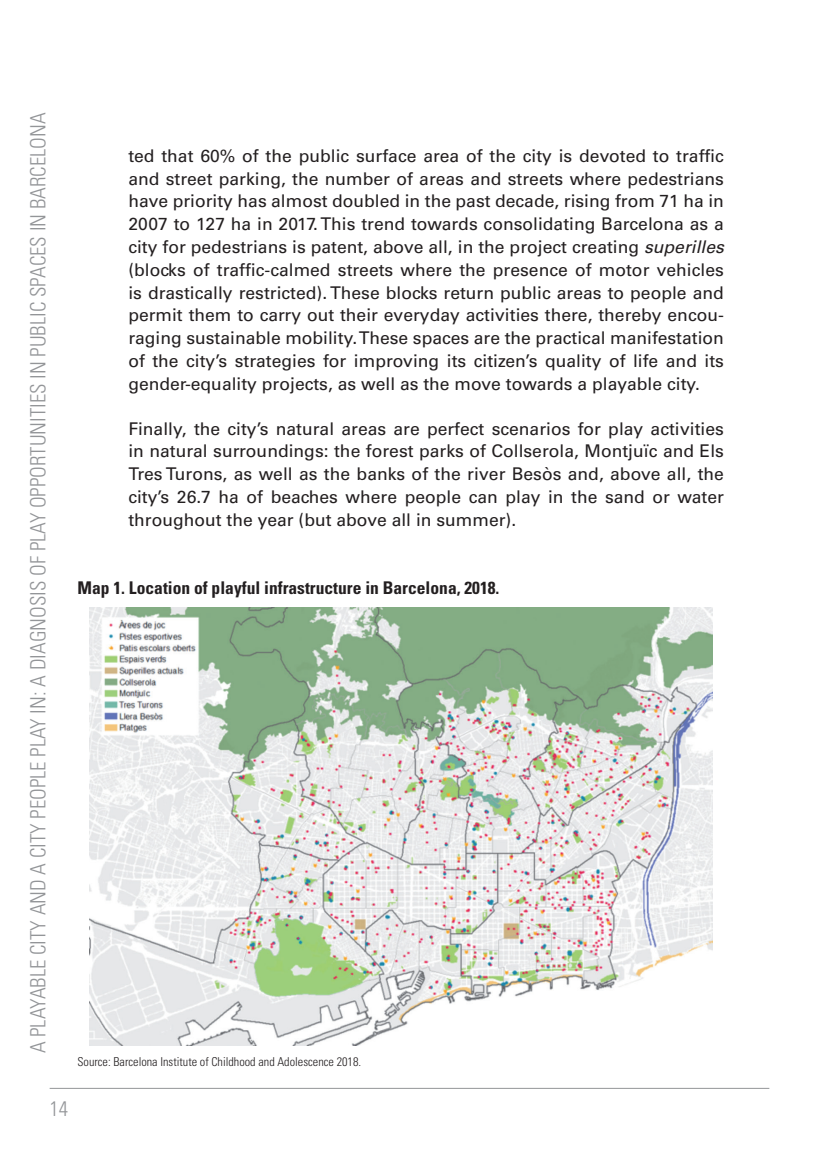
<style>
.page{position:relative;width:819px;height:1166px;background:#fff}
.page>*{position:absolute;margin:0;border:0;box-sizing:border-box;transform-origin:0 0}
.t1{font:300 condensed 21px "Univers";color:#939598}
.t2{font:17.5px/22.8px "Univers";color:#231f20;text-align:justify}
.t3{font:700 condensed 17.5px "Univers";color:#231f20}
.t4{font:300 condensed 12.25px "Univers";color:#231f20}
.s1{font-style:italic}
</style>
<div class="page">
<hr style="left:50px;top:1088px;width:719px;height:1px;background:#939598">
<img style="left:89px;top:608px;width:623px;height:438px">
<p class="t1" style="left:25px;top:1053px;width:942px;rotate:-90deg">A PLAYABLE CITY AND A CITY PEOPLE PLAY IN: A DIAGNOSIS OF PLAY OPPORTUNITIES IN PUBLIC SPACES IN BARCELONA</p>
<p class="t2" style="left:128px;top:144px;width:597px">ted that 60% of the public surface area of the city is devoted to traffic and street parking, the number of areas and streets where pedestrians have priority has almost doubled in the past decade, rising from 71 ha in 2007 to 127 ha in 2017. This trend towards consolidating Barcelona as a city for pedestrians is patent, above all, in the project creating <span class="s1">superilles </span>(blocks of traffic-calmed streets where the presence of motor vehicles is drastically restricted). These blocks return public areas to people and permit them to carry out their everyday activities there, thereby encou&shy;raging sustainable mobility. These spaces are the practical manifestation of the city’s strategies for improving its citizen’s quality of life and its gender-equality projects, as well as the move towards a playable city.</p>
<p class="t2" style="left:128px;top:417px;width:597px">Finally, the city’s natural areas are perfect scenarios for play activities in natural surroundings: the forest parks of Collserola, Montjuïc and Els Tres Turons, as well as the banks of the river Besòs and, above all, the city’s 26.7 ha of beaches where people can play in the sand or water throughout the year (but above all in summer).</p>
<p class="t3" style="left:77px;top:577px;width:423px">Map 1. Location of playful infrastructure in Barcelona, 2018.</p>
<p class="t4" style="left:77px;top:1054px;width:285px">Source: Barcelona Institute of Childhood and Adolescence 2018.</p>
<p class="t1" style="left:50px;top:1096px;width:20px">14</p>
</div>
